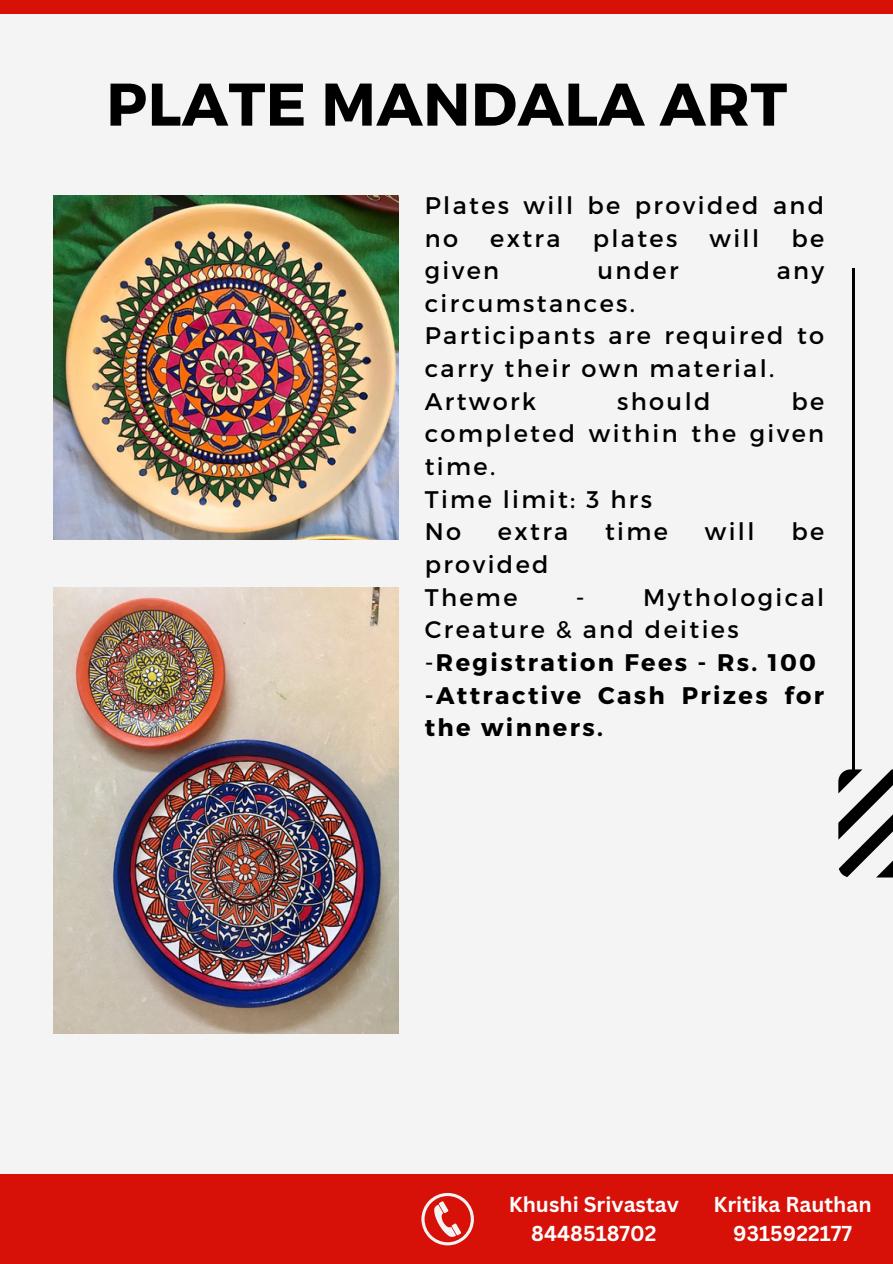
<style>
.page{position:relative;width:893px;height:1264px;background:#fff}
.page>*{position:absolute;margin:0;border:0;box-sizing:border-box;transform-origin:0 0}
.t1{font:700 60px "Montserrat";letter-spacing:.01em;color:#000}
.t2{font:24px/32.7px "Montserrat";letter-spacing:.1em;color:#000}
.t3{font:700 24px/32.7px "Montserrat";letter-spacing:.1em;color:#000}
.t4{font:700 21px "Canva Sans";color:#fff}
.s1{font-weight:400}
</style>
<div class="page">
<div style="left:0;top:0;width:892px;height:1263px;background:#f4f4f4"></div>
<div style="left:0;top:1174px;width:892px;height:89px;background:#d81108"></div>
<div style="left:0;top:0;width:892px;height:13px;background:#d81108"></div>
<hr style="left:852px;top:268px;width:2px;height:508px;background:#000">
<svg style="left:838px;top:769px;width:54px;height:108px"></svg>
<svg style="left:421px;top:1192px;width:53px;height:53px"></svg>
<img style="left:53px;top:195px;width:346px;height:345px">
<img style="left:53px;top:587px;width:346px;height:446px">
<h2 class="t1" style="left:106px;top:65px;width:682px">PLATE MANDALA ART</h2>
<h1 class="t2" style="left:424px;top:188px;width:401px">Plates will be provided and no</h1>
<h1 class="t2" style="left:490px;top:220px;width:72px">extra</h1>
<h1 class="t2" style="left:592px;top:220px;width:86px">plates</h1>
<h1 class="t2" style="left:709px;top:220px;width:51px">will</h1>
<h1 class="t2" style="left:791px;top:220px;width:34px">be</h1>
<h1 class="t2" style="left:424px;top:253px;width:76px">given</h1>
<h1 class="t2" style="left:597px;top:253px;width:83px">under</h1>
<h1 class="t2" style="left:776px;top:253px;width:49px">any</h1>
<h1 class="t2" style="left:424px;top:286px;width:401px">circumstances.<br>Participants are required to carry their own material.<br>Artwork</h1>
<h1 class="t2" style="left:424px;top:383px;width:401px;text-indent:366px">be completed within the given time.<br>Time limit: 3 hrs<br>No</h1>
<h1 class="t2" style="left:617px;top:383px;width:95px">should</h1>
<h1 class="t2" style="left:498px;top:514px;width:72px">extra</h1>
<h1 class="t2" style="left:605px;top:514px;width:64px">time</h1>
<h1 class="t2" style="left:704px;top:514px;width:51px">will</h1>
<h1 class="t2" style="left:791px;top:514px;width:34px">be</h1>
<h1 class="t2" style="left:424px;top:547px;width:125px">provided<br>Theme</h1>
<h1 class="t3" style="left:424px;top:579px;width:401px;text-indent:218px"><span class="s1">Mythological<br>Creature &amp; and deities -</span>Registration Fees - Rs. 100 -Attractive Cash Prizes for the winners.</h1>
<h1 class="t2" style="left:576px;top:579px;width:10px">-</h1>
<p class="t4" style="left:509px;top:1189px;width:171px">Khushi Srivastav</p>
<p class="t4" style="left:531px;top:1218px;width:127px">8448518702</p>
<p class="t4" style="left:713px;top:1189px;width:159px">Kritika Rauthan</p>
<p class="t4" style="left:733px;top:1218px;width:120px">9315922177</p>
</div>
